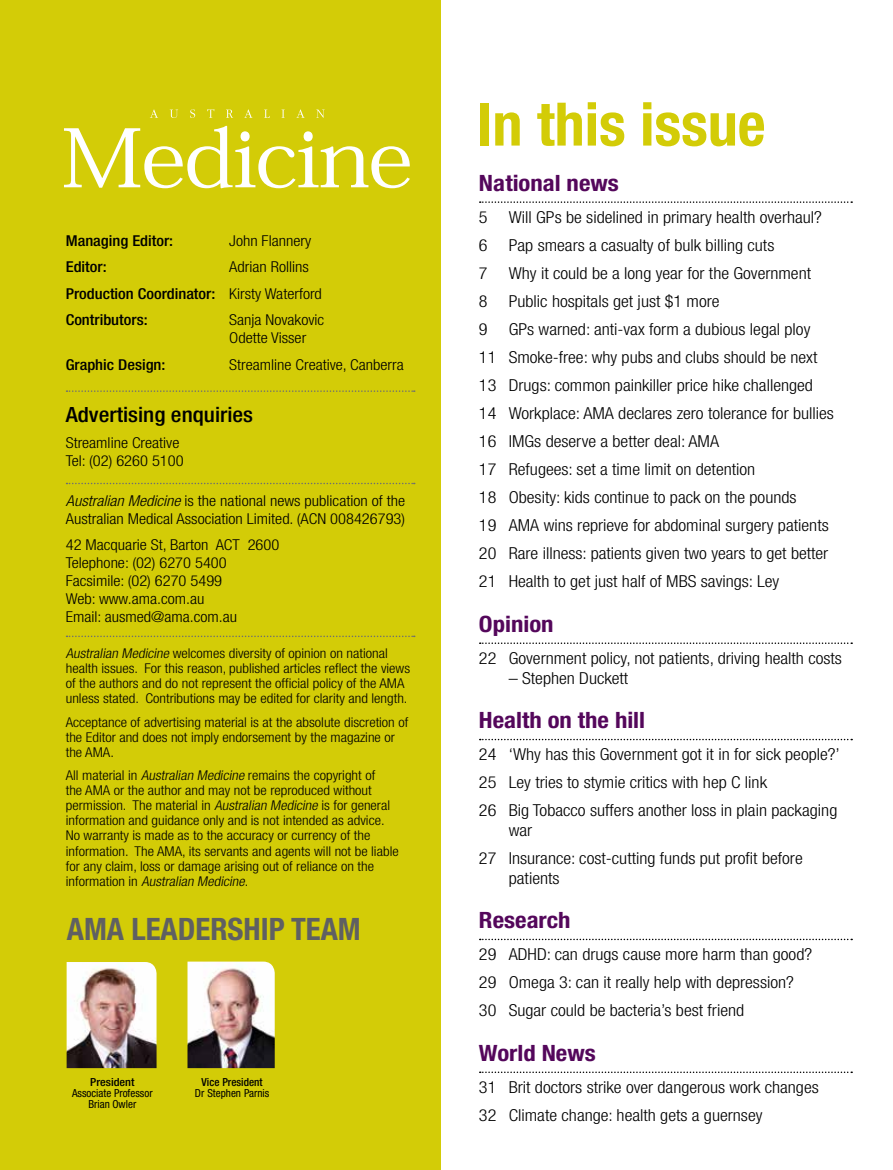
<style>
.page{position:relative;width:893px;height:1170px;background:#fff}
.page>*{position:absolute;margin:0;border:0;box-sizing:border-box;transform-origin:0 0}
.t1{font:700 condensed 60px "Helvetica Neue";color:#d3cc07}
.t2{font:700 condensed 30.9px "Helvetica Neue";color:#5f6062}
.t3{font:700 condensed 22.5px "Helvetica Neue";color:#54075b;scale:1.1 1}
.t4{font:500 condensed 21px "Helvetica Neue";color:#000;scale:1.1 1}
.t5{font:300 condensed 16.5px/28px "Helvetica Neue";color:#000;scale:1.1 1}
.t6{font:300 condensed 15px/18px "Helvetica Neue";color:#000;scale:1.1 1}
.t7{font:500 condensed 15px/26.5px "Helvetica Neue";color:#000;scale:1.1 1}
.t8{font:300 condensed 13.5px/15px "Helvetica Neue";color:#000;scale:1.1 1}
.t9{font:condensed 11.1px/11.1px "Helvetica Neue";color:#000;text-align:center}
.t10{font:500 condensed 11.1px "Helvetica Neue";color:#000}
.t11{font:500 condensed 11.1px "Helvetica Neue";color:#000;scale:1.1 1}
.s1{font-weight:300}
.s2{font-style:italic}
</style>
<div class="page">
<div style="left:0;top:0;width:440px;height:1169px;background:#d3cc07"></div>
<svg style="left:67px;top:390px;width:348px;height:2px"></svg>
<svg style="left:67px;top:482px;width:348px;height:2px"></svg>
<svg style="left:67px;top:635px;width:348px;height:2px"></svg>
<svg style="left:64px;top:126px;width:346px;height:62px"></svg>
<svg style="left:150px;top:109px;width:175px;height:9px"></svg>
<svg style="left:480px;top:201px;width:372px;height:2px"></svg>
<svg style="left:480px;top:642px;width:372px;height:2px"></svg>
<svg style="left:480px;top:738px;width:372px;height:2px"></svg>
<svg style="left:480px;top:938px;width:372px;height:2px"></svg>
<svg style="left:480px;top:1071px;width:372px;height:1px"></svg>
<img style="left:67px;top:962px;width:90px;height:105px">
<img style="left:187px;top:961px;width:88px;height:106px">
<p class="t7" style="left:66px;top:227px;width:99px">Managing Editor:</p>
<p class="t6" style="left:229px;top:231px;width:76px">John Flannery</p>
<p class="t7" style="left:66px;top:253px;width:39px">Editor:</p>
<p class="t7" style="left:66px;top:253px;width:234px;text-indent:163px"><span class="s1">Adrian Rollins<br></span>Production Coordinator: <span class="s1">Kirsty Waterford<br></span>Contributors:</p>
<p class="t6" style="left:229px;top:311px;width:88px">Sanja Novakovic<br>Odette Visser</p>
<p class="t7" style="left:66px;top:351px;width:92px">Graphic Design:</p>
<p class="t6" style="left:229px;top:355px;width:160px">Streamline Creative, Canberra</p>
<p class="t4" style="left:66px;top:401px;width:172px">Advertising enquiries</p>
<p class="t6" style="left:66px;top:434px;width:109px">Streamline Creative<br>Tel: (02) 6260 5100</p>
<p class="t6" style="left:66px;top:491px;width:310px"><span class="s2">Australian Medicine</span> is the national news publication of the<br>Australian Medical Association Limited. (ACN 008426793)</p>
<p class="t6" style="left:66px;top:535px;width:196px">42 Macquarie St, Barton ACT 2600<br>Telephone: (02) 6270 5400<br>Facsimile: (02) 6270 5499<br>Web: www.ama.com.au<br>Email: ausmed@ama.com.au</p>
<p class="t8" style="left:66px;top:646px;width:315px"><span class="s2">Australian Medicine</span> welcomes diversity of opinion on national health issues. For this reason, published articles reflect the views of the authors and do not represent the official policy of the AMA unless stated. Contributions may be edited for clarity and length.</p>
<p class="t8" style="left:66px;top:714px;width:313px">Acceptance of advertising material is at the absolute discretion of the Editor and does not imply endorsement by the magazine or the AMA.</p>
<p class="t8" style="left:66px;top:768px;width:304px">All material in <span class="s2">Australian Medicine</span> remains the copyright of<br>the AMA or the author and may not be reproduced without permission. The material in <span class="s2">Australian Medicine</span> is for general information and guidance only and is not intended as advice.<br>No warranty is made as to the accuracy or currency of the information. The AMA, its servants and agents will not be liable for any claim, loss or damage arising out of reliance on the<br>i n f o r m at i o n i n <span class="s2">Australian Medicine</span>.</p>
<h2 class="t2" style="left:67px;top:910px;width:296px">AMA LEADERSHIP TEAM</h2>
<p class="t11" style="left:90px;top:1075px;width:42px">President</p>
<p class="t9" style="left:72px;top:1087px;width:82px">Associate Professor<br>Brian Owler</p>
<p class="t10" style="left:202px;top:1075px;width:63px">Vice President</p>
<p class="t9" style="left:195px;top:1087px;width:76px">Dr Stephen Parnis</p>
<h1 class="t1" style="left:477px;top:88px;width:290px">In this issue</h1>
<h3 class="t3" style="left:479px;top:169px;width:129px">National news</h3>
<p class="t5" style="left:479px;top:203px;width:9px">5</p>
<p class="t5" style="left:509px;top:203px;width:286px">Will GPs be sidelined in primary health overhaul?</p>
<p class="t5" style="left:479px;top:231px;width:9px">6</p>
<p class="t5" style="left:509px;top:231px;width:243px">Pap smears a casualty of bulk billing cuts</p>
<p class="t5" style="left:479px;top:259px;width:9px">7</p>
<p class="t5" style="left:509px;top:259px;width:276px">Why it could be a long year for the Government</p>
<p class="t5" style="left:479px;top:287px;width:9px">8</p>
<p class="t5" style="left:509px;top:287px;width:193px">Public hospitals get just $1 more</p>
<p class="t5" style="left:479px;top:315px;width:9px">9</p>
<p class="t5" style="left:479px;top:315px;width:324px;text-indent:30px">GPs warned: anti-vax form a dubious legal ploy<br>11 Smoke-free: why pubs and clubs should be next 13 Drugs: common painkiller price hike challenged 14 Workplace: AMA declares zero tolerance for bullies 16 IMGs deserve a better deal: AMA<br>17 Refugees: set a time limit on detention<br>18 Obesity: kids continue to pack on the pounds<br>19 AMA wins reprieve for abdominal surgery patients 20 Rare illness: patients given two years to get better 21 Health to get just half of MBS savings: Ley</p>
<h3 class="t3" style="left:479px;top:610px;width:69px">Opinion</h3>
<p class="t5" style="left:479px;top:644px;width:331px">22 Government policy, not patients, driving health costs</p>
<p class="t5" style="left:509px;top:663px;width:110px">– Stephen Duckett</p>
<h3 class="t3" style="left:479px;top:706px;width:153px">Health on the hill</h3>
<p class="t5" style="left:479px;top:740px;width:330px">24 ‘Why has this Government got it in for sick people?’<br>25 Ley tries to stymie critics with hep C link<br>26 Big Tobacco suffers another loss in plain packaging</p>
<p class="t5" style="left:479px;top:816px;width:296px;text-indent:30px">war<br>27 Insurance: cost-cutting funds put profit before</p>
<p class="t5" style="left:509px;top:863px;width:48px">patients</p>
<h3 class="t3" style="left:479px;top:906px;width:85px">Research</h3>
<p class="t5" style="left:479px;top:940px;width:304px">29 ADHD: can drugs cause more harm than good?<br>29 Omega 3: can it really help with depression?<br>30 Sugar could be bacteria’s best friend</p>
<h3 class="t3" style="left:479px;top:1039px;width:108px">World News</h3>
<p class="t5" style="left:479px;top:1073px;width:310px">31 Brit doctors strike over dangerous work changes<br>32 Climate change: health gets a guernsey</p>
</div>
